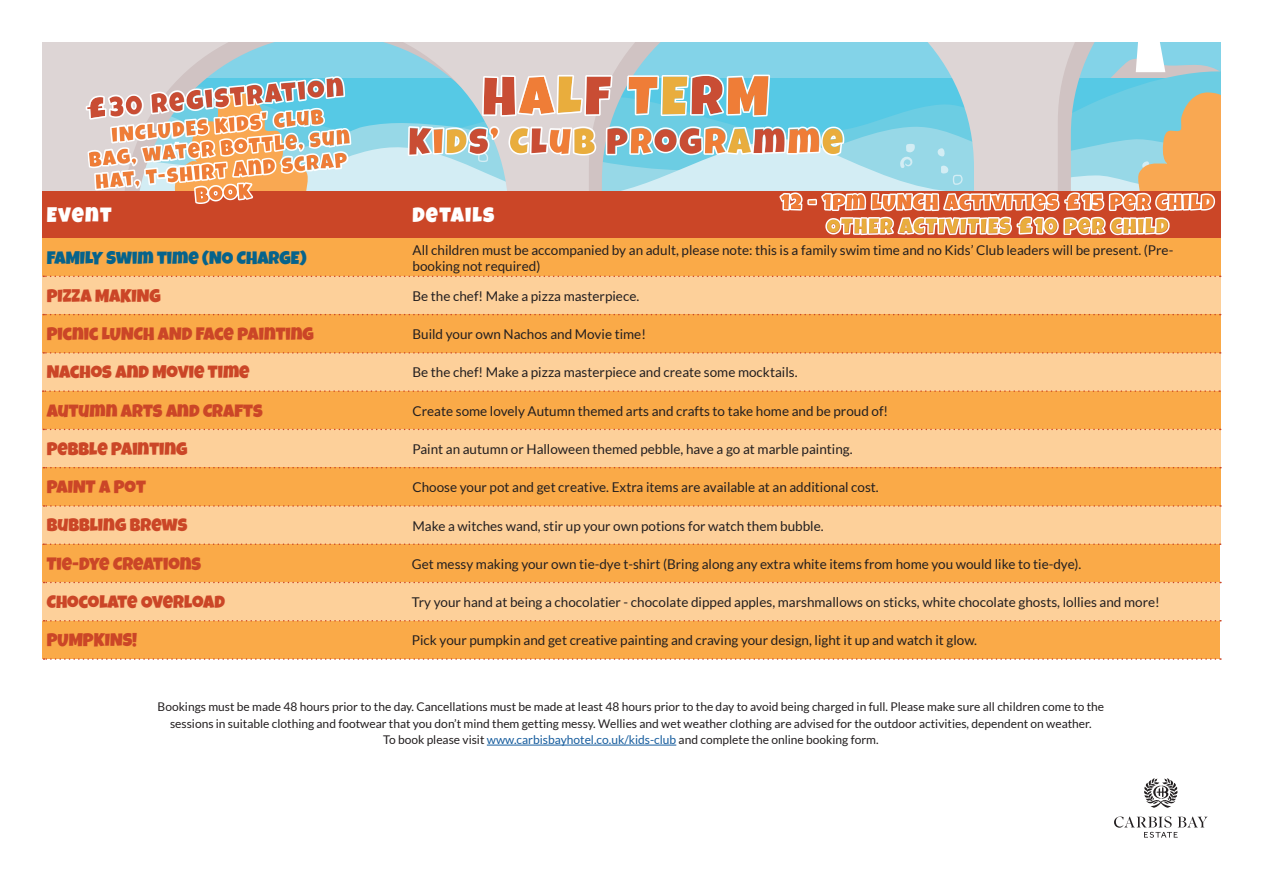
<style>
.page{position:relative;width:1263px;height:893px;background:#fff}
.page>*{position:absolute;margin:0;border:0;box-sizing:border-box;transform-origin:0 0}
.t1{font:54px "Luckiest Guy";letter-spacing:.065em;color:#c94d34}
.t2{font:36px "Luckiest Guy";letter-spacing:.065em;color:#c94d34}
.t3{font:27px "Luckiest Guy";color:#c94d34}
.t4{font:21px/22.5px "Luckiest Guy";letter-spacing:.065em;color:#ef7d37;text-align:center}
.t5{font:21px "Luckiest Guy";letter-spacing:.06em;color:#fff}
.t6{font:18px/38.2px "Luckiest Guy";color:#cb4627}
.t7{font:18px "Luckiest Guy";color:#06638b}
.t8{font:13.5px/16.2px "Lato";color:#231f20}
.t9{font:12px/16.5px "Lato";color:#231f20;text-align:center}
.s1{color:#ef7d37}
.s2{color:#e9ad3d}
.s3{font-size:48px}
.s4{font-size:36px}
.s5{font-size:36px;color:#e9ad3d}
.s6{color:#175d9e}
</style>
<div class="page">
<svg style="left:1144px;top:778px;width:34px;height:30px"></svg>
<svg style="left:1114px;top:816px;width:94px;height:22px"></svg>
<div style="left:43px;top:238px;width:367px;height:38px;background:#faaa48"></div>
<div style="left:43px;top:276px;width:367px;height:39px;background:#fdd09a"></div>
<div style="left:43px;top:315px;width:367px;height:38px;background:#faaa48"></div>
<div style="left:43px;top:353px;width:367px;height:38px;background:#fdd09a"></div>
<div style="left:43px;top:391px;width:367px;height:38px;background:#faaa48"></div>
<div style="left:43px;top:429px;width:367px;height:39px;background:#fdd09a"></div>
<div style="left:43px;top:468px;width:367px;height:38px;background:#faaa48"></div>
<div style="left:43px;top:506px;width:367px;height:38px;background:#fdd09a"></div>
<div style="left:43px;top:544px;width:367px;height:38px;background:#faaa48"></div>
<div style="left:43px;top:621px;width:367px;height:38px;background:#faaa48"></div>
<div style="left:408px;top:238px;width:812px;height:38px;background:#faaa48"></div>
<div style="left:408px;top:276px;width:812px;height:39px;background:#fdd09a"></div>
<div style="left:408px;top:315px;width:812px;height:38px;background:#faaa48"></div>
<div style="left:408px;top:353px;width:812px;height:38px;background:#fdd09a"></div>
<div style="left:408px;top:391px;width:812px;height:38px;background:#faaa48"></div>
<div style="left:408px;top:429px;width:812px;height:39px;background:#fdd09a"></div>
<div style="left:408px;top:468px;width:812px;height:38px;background:#faaa48"></div>
<div style="left:408px;top:506px;width:812px;height:38px;background:#fdd09a"></div>
<div style="left:408px;top:544px;width:812px;height:38px;background:#faaa48"></div>
<div style="left:408px;top:621px;width:812px;height:38px;background:#faaa48"></div>
<svg style="left:43px;top:314px;width:1178px;height:1px"></svg>
<svg style="left:43px;top:276px;width:1178px;height:1px"></svg>
<svg style="left:43px;top:352px;width:1178px;height:2px"></svg>
<svg style="left:43px;top:390px;width:1177px;height:2px"></svg>
<svg style="left:43px;top:429px;width:1178px;height:1px"></svg>
<svg style="left:44px;top:467px;width:1177px;height:1px"></svg>
<svg style="left:43px;top:543px;width:1178px;height:2px"></svg>
<div style="left:43px;top:582px;width:367px;height:39px;background:#fdd09a"></div>
<div style="left:408px;top:582px;width:812px;height:39px;background:#fdd09a"></div>
<svg style="left:44px;top:620px;width:1177px;height:1px"></svg>
<svg style="left:44px;top:505px;width:1177px;height:2px"></svg>
<svg style="left:44px;top:582px;width:1177px;height:1px"></svg>
<div style="left:43px;top:191px;width:367px;height:47px;background:#cb4627"></div>
<div style="left:408px;top:191px;width:812px;height:47px;background:#cb4627"></div>
<svg style="left:44px;top:658px;width:1177px;height:2px"></svg>
<hr style="left:487px;top:745px;width:189px;height:1px;background:#175d9e">
<svg style="left:45px;top:43px;width:1175px;height:192px"></svg>
<h1 class="t1" style="left:482px;top:61px;width:288px">H<span class="s1">A</span><span class="s2">L</span>F <span class="s1">T</span><span class="s2">E</span>R<span class="s1">M</span></h1>
<h2 class="t2" style="left:408px;top:118px;width:436px">K<span class="s1">I</span><span class="s2">D</span>S<span class="s1">’</span> <span class="s2">C</span>L<span class="s1">U</span><span class="s2">B</span> P<span class="s1">R</span>OG<span class="s1">R</span><span class="s2">A</span>M<span class="s1">M</span><span class="s2">E</span></h2>
<h3 class="t3" style="left:85px;top:92px;width:260px;rotate:-5deg"><span class="s3">£</span>30 REGISTRATION</h3>
<h3 class="t4" style="left:86px;top:126px;width:263px;rotate:-5deg">INCLUDES KIDS' CLUB<br>BAG, WATER BOTTLE, SUN<br>HAT, T-SHIRT AND SCRAP<br>BOOK</h3>
<h3 class="t4" style="left:781px;top:191px;width:434px;line-height:24px">12 - 1PM LUNCH ACTIVITIES <span class="s4">£</span>15 PER CHILD<br><span class="s2">OTHER ACTIVITIES</span> <span class="s5">£</span><span class="s2">10 PER CHILD</span></h3>
<h3 class="t5" style="left:47px;top:201px;width:66px">EVENT</h3>
<h3 class="t5" style="left:412px;top:201px;width:83px">DETAILS</h3>
<h3 class="t7" style="left:47px;top:246px;width:261px">FAMILY SWIM TIME (NO CHARGE)</h3>
<h3 class="t6" style="left:47px;top:277px;width:269px">PIZZA MAKING<br>PICNIC LUNCH AND FACE PAINTING<br>NACHOS AND MOVIE TIME<br>AUTUMN ARTS AND CRAFTS<br>PEBBLE PAINTING<br>PAINT A POT<br>BUBBLING BREWS<br>TIE-DYE CREATIONS</h3>
<p class="t8" style="left:412px;top:241px;width:762px">All children must be accompanied by an adult, please note: this is a family swim time and no Kids’ Club leaders will be present. (Pre&shy;booking not required)</p>
<p class="t8" style="left:412px;top:288px;width:228px">Be the chef! Make a pizza masterpiece.</p>
<p class="t8" style="left:412px;top:326px;width:235px">Build your own Nachos and Movie time!</p>
<p class="t8" style="left:412px;top:364px;width:386px">Be the chef! Make a pizza masterpiece and create some mocktails.</p>
<p class="t8" style="left:412px;top:403px;width:477px">Create some lovely Autumn themed arts and crafts to take home and be proud of!</p>
<p class="t8" style="left:412px;top:441px;width:442px">Paint an autumn or Halloween themed pebble, have a go at marble painting.</p>
<p class="t8" style="left:412px;top:479px;width:468px">Choose your pot and get creative. Extra items are available at an additional cost.</p>
<p class="t8" style="left:412px;top:517px;width:413px">Make a witches wand, stir up your own potions for watch them bubble.</p>
<p class="t8" style="left:412px;top:556px;width:671px">Get messy making your own tie-dye t-shirt (Bring along any extra white items from home you would like to tie-dye).</p>
<h3 class="t6" style="left:47px;top:583px;width:180px">CHOCOLATE OVERLOAD</h3>
<p class="t8" style="left:412px;top:594px;width:749px">Try your hand at being a chocolatier - chocolate dipped apples, marshmallows on sticks, white chocolate ghosts, lollies and more!</p>
<h3 class="t6" style="left:47px;top:621px;width:92px">PUMPKINS!</h3>
<p class="t8" style="left:412px;top:632px;width:567px">Pick your pumpkin and get creative painting and craving your design, light it up and watch it glow.</p>
<p class="t9" style="left:158px;top:698px;width:948px">Bookings must be made 48 hours prior to the day. Cancellations must be made at least 48 hours prior to the day to avoid being charged in full. Please make sure all children come to the sessions in suitable clothing and footwear that you don’t mind them getting messy. Wellies and wet weather clothing are advised for the outdoor activities, dependent on weather.<br>To book please visit <span class="s6">www.carbisbayhotel.co.uk/kids-club</span> and complete the online booking form.</p>
</div>
